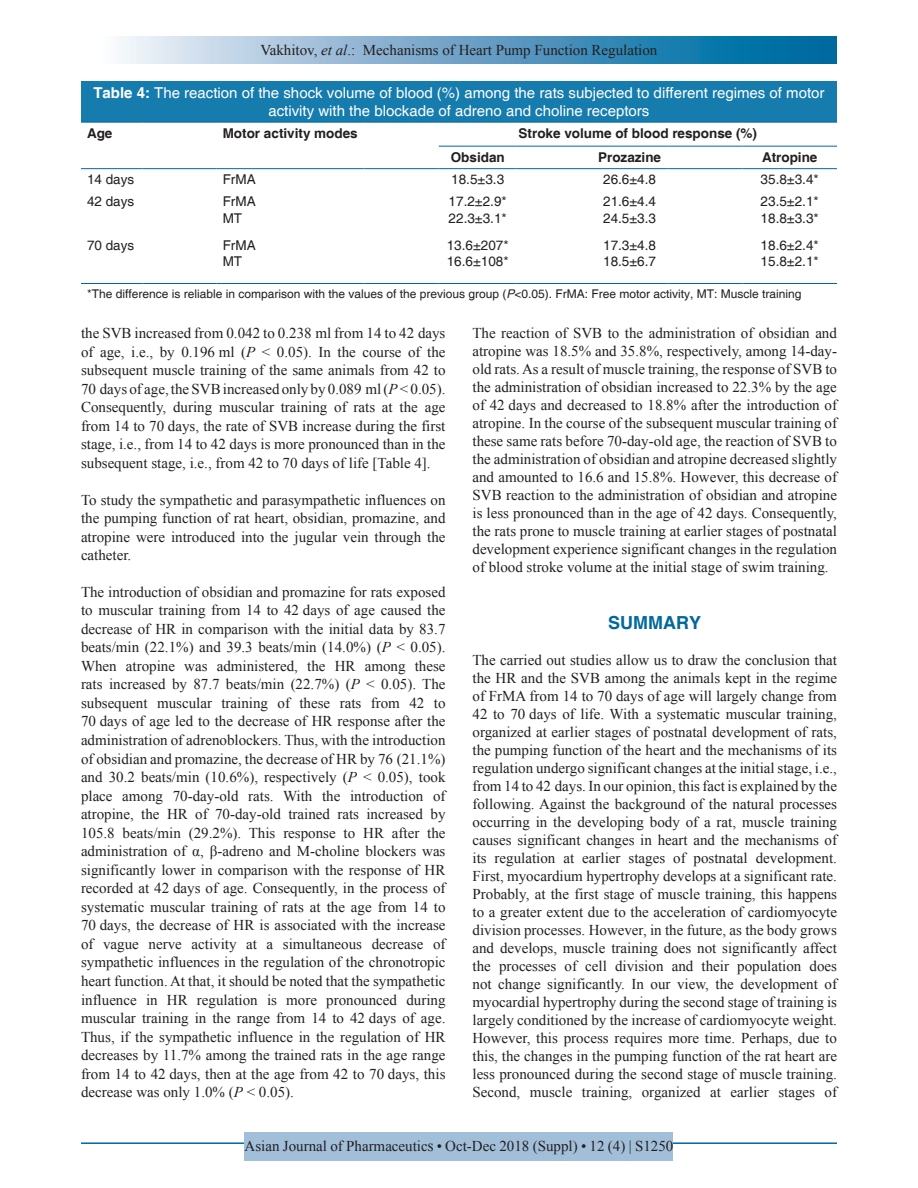
<style>
.page{position:relative;width:918px;height:1188px;background:#fff}
.page>*{position:absolute;margin:0;border:0;box-sizing:border-box;transform-origin:0 0}
.t1{font:700 18px "Helvetica";color:#00689e}
.TX{font:15px/18.6px "Times New Roman";color:#231f20;text-align:justify}
.TT{font:15px/18px "Helvetica";color:#fff;text-align:center}
.RF{font:15px "Times New Roman";color:#231f20}
.TB{font:13.5px "Helvetica";color:#231f20}
.TCH{font:700 13.5px "Helvetica";color:#231f20}
.TBL{font:13.5px "Helvetica";color:#231f20}
.TFN{font:12px "Helvetica";color:#231f20}
.s1{font-style:italic}
.s2{font-weight:700}
</style>
<div class="page">
<div style="left:81px;top:37px;width:756px;height:27px;background:linear-gradient(to right,#fcf4fb,#005d99)"></div>
<hr style="left:81px;top:1142px;width:756px;height:2px;background:#00689e">
<div style="left:245px;top:1132px;width:428px;height:28px;background:#a2bfda"></div>
<div style="left:81px;top:81px;width:756px;height:41px;background:#167cae"></div>
<hr style="left:81px;top:283px;width:61px;height:1px;background:#00689e">
<hr style="left:142px;top:283px;width:75px;height:1px;background:#00689e">
<hr style="left:217px;top:283px;width:147px;height:1px;background:#00689e">
<hr style="left:364px;top:283px;width:75px;height:1px;background:#00689e">
<hr style="left:439px;top:283px;width:78px;height:1px;background:#00689e">
<hr style="left:517px;top:283px;width:74px;height:1px;background:#00689e">
<hr style="left:591px;top:283px;width:77px;height:1px;background:#00689e">
<hr style="left:668px;top:283px;width:74px;height:1px;background:#00689e">
<hr style="left:742px;top:283px;width:95px;height:1px;background:#00689e">
<hr style="left:81px;top:122px;width:61px;height:1px;background:#00689e">
<hr style="left:142px;top:122px;width:75px;height:1px;background:#00689e">
<hr style="left:217px;top:122px;width:147px;height:1px;background:#00689e">
<hr style="left:364px;top:122px;width:75px;height:1px;background:#00689e">
<hr style="left:439px;top:122px;width:78px;height:1px;background:#00689e">
<hr style="left:517px;top:122px;width:74px;height:1px;background:#00689e">
<hr style="left:591px;top:122px;width:77px;height:1px;background:#00689e">
<hr style="left:668px;top:122px;width:74px;height:1px;background:#00689e">
<hr style="left:742px;top:122px;width:95px;height:1px;background:#00689e">
<hr style="left:81px;top:168px;width:61px;height:1px;background:#00689e">
<hr style="left:142px;top:168px;width:75px;height:1px;background:#00689e">
<hr style="left:217px;top:168px;width:147px;height:1px;background:#00689e">
<hr style="left:364px;top:168px;width:75px;height:1px;background:#00689e">
<hr style="left:439px;top:168px;width:78px;height:1px;background:#00689e">
<hr style="left:517px;top:168px;width:74px;height:1px;background:#00689e">
<hr style="left:591px;top:168px;width:77px;height:1px;background:#00689e">
<hr style="left:668px;top:168px;width:74px;height:1px;background:#00689e">
<hr style="left:742px;top:168px;width:95px;height:1px;background:#00689e">
<hr style="left:439px;top:146px;width:78px;height:1px;background:#00689e">
<hr style="left:517px;top:146px;width:74px;height:1px;background:#00689e">
<hr style="left:591px;top:146px;width:77px;height:1px;background:#00689e">
<hr style="left:668px;top:146px;width:74px;height:1px;background:#00689e">
<hr style="left:742px;top:146px;width:95px;height:1px;background:#00689e">
<p class="TX" style="left:261px;top:41px;width:398px">Vakhitov, <span class="s1">et al</span>.: Mechanisms of Heart Pump Function Regulation</p>
<p class="TT" style="left:93px;top:84px;width:733px"><span class="s2">Table 4:</span> The reaction of the shock volume of blood (%) among the rats subjected to different regimes of motor activity with the blockade of adreno and choline receptors</p>
<p class="TCH" style="left:87px;top:125px;width:27px">Age</p>
<p class="TCH" style="left:223px;top:125px;width:137px">Motor activity modes</p>
<p class="TCH" style="left:519px;top:125px;width:240px">Stroke volume of blood response (%)</p>
<p class="TCH" style="left:451px;top:149px;width:56px">Obsidan</p>
<p class="TCH" style="left:598px;top:149px;width:65px">Prozazine</p>
<p class="TCH" style="left:762px;top:149px;width:57px">Atropine</p>
<p class="TB" style="left:87px;top:172px;width:49px">14 days</p>
<p class="TB" style="left:223px;top:172px;width:34px">FrMA</p>
<p class="TB" style="left:451px;top:172px;width:54px">18.5±3.3</p>
<p class="TB" style="left:603px;top:172px;width:54px">26.6±4.8</p>
<p class="TB" style="left:761px;top:172px;width:60px">35.8±3.4*</p>
<p class="TB" style="left:87px;top:194px;width:49px">42 days</p>
<p class="TB" style="left:223px;top:194px;width:34px">FrMA</p>
<p class="TB" style="left:223px;top:210px;width:21px">MT</p>
<p class="TB" style="left:449px;top:194px;width:60px">17.2±2.9*</p>
<p class="TB" style="left:449px;top:210px;width:60px">22.3±3.1*</p>
<p class="TB" style="left:761px;top:194px;width:60px">23.5±2.1*</p>
<p class="TB" style="left:761px;top:210px;width:60px">18.8±3.3*</p>
<p class="TB" style="left:603px;top:194px;width:54px">21.6±4.4</p>
<p class="TB" style="left:603px;top:210px;width:54px">24.5±3.3</p>
<p class="TBL" style="left:761px;top:237px;width:60px">18.6±2.4*</p>
<p class="TBL" style="left:761px;top:254px;width:60px">15.8±2.1*</p>
<p class="TFN" style="left:87px;top:287px;width:716px">*The difference is reliable in comparison with the values of the previous group (<span class="s1">P</span>&lt;0.05). FrMA: Free motor activity, MT: Muscle training</p>
<p class="TBL" style="left:447px;top:237px;width:63px">13.6±207*</p>
<p class="TBL" style="left:447px;top:254px;width:63px">16.6±108*</p>
<p class="TBL" style="left:87px;top:237px;width:49px">70 days</p>
<p class="TBL" style="left:223px;top:237px;width:34px">FrMA</p>
<p class="TBL" style="left:223px;top:254px;width:21px">MT</p>
<p class="TBL" style="left:603px;top:237px;width:54px">17.3±4.8</p>
<p class="TBL" style="left:603px;top:254px;width:54px">18.5±6.7</p>
<p class="TX" style="left:81px;top:323px;width:366px">the SVB increased from 0.042 to 0.238 ml from 14 to 42 days of age, i.е., by 0.196 ml (<span class="s1">P</span> &lt; 0.05). In the course of the subsequent muscle training of the same animals from 42 to 70 days of age, the SVB increased only by 0.089 ml (<span class="s1">P</span> &lt; 0.05).<br>Consequently, during muscular training of rats at the age from 14 to 70 days, the rate of SVB increase during the first stage, i.е., from 14 to 42 days is more pronounced than in the subsequent stage, i.e., from 42 to 70 days of life [Table 4].</p>
<p class="TX" style="left:81px;top:490px;width:366px">To study the sympathetic and parasympathetic influences on the pumping function of rat heart, obsidian, promazine, and atropine were introduced into the jugular vein through the catheter.</p>
<p class="TX" style="left:81px;top:582px;width:366px">The introduction of obsidian and promazine for rats exposed to muscular training from 14 to 42 days of age caused the decrease of HR in comparison with the initial data by 83.7 beats/min (22.1%) and 39.3 beats/min (14.0%) (<span class="s1">P</span> &lt; 0.05).<br>When atropine was administered, the HR among these rats increased by 87.7 beats/min (22.7%) (<span class="s1">P</span> &lt; 0.05). The subsequent muscular training of these rats from 42 to 70 days of age led to the decrease of HR response after the administration of adrenoblockers. Thus, with the introduction of obsidian and promazine, the decrease of HR by 76 (21.1%) and 30.2 beats/min (10.6%), respectively (<span class="s1">P</span> &lt; 0.05), took place among 70-day-old rats. With the introduction of atropine, the HR of 70-day-old trained rats increased by 105.8 beats/min (29.2%). This response to HR after the administration of α, β-adreno and M-choline blockers was significantly lower in comparison with the response of HR recorded at 42 days of age. Consequently, in the process of systematic muscular training of rats at the age from 14 to 70 days, the decrease of HR is associated with the increase of vague nerve activity at a simultaneous decrease of sympathetic influences in the regulation of the chronotropic heart function. At that, it should be noted that the sympathetic influence in HR regulation is more pronounced during muscular training in the range from 14 to 42 days of age.<br>Thus, if the sympathetic influence in the regulation of HR decreases by 11.7% among the trained rats in the age range from 14 to 42 days, then at the age from 42 to 70 days, this decrease was only 1.0% (<span class="s1">P</span> &lt; 0.05).</p>
<p class="TX" style="left:472px;top:324px;width:366px;line-height:18px">The reaction of SVB to the administration of obsidian and atropine was 18.5% and 35.8%, respectively, among 14-day&shy;old rats. As a result of muscle training, the response of SVB to the administration of obsidian increased to 22.3% by the age of 42 days and decreased to 18.8% after the introduction of atropine. In the course of the subsequent muscular training of these same rats before 70-day-old age, the reaction of SVB to the administration of obsidian and atropine decreased slightly and amounted to 16.6 and 15.8%. However, this decrease of SVB reaction to the administration of obsidian and atropine is less pronounced than in the age of 42 days. Consequently, the rats prone to muscle training at earlier stages of postnatal development experience significant changes in the regulation of blood stroke volume at the initial stage of swim training.</p>
<h1 class="t1" style="left:608px;top:612px;width:94px">SUMMARY</h1>
<p class="TX" style="left:472px;top:651px;width:366px;line-height:18px">The carried out studies allow us to draw the conclusion that the HR and the SVB among the animals kept in the regime of FrMA from 14 to 70 days of age will largely change from 42 to 70 days of life. With a systematic muscular training, organized at earlier stages of postnatal development of rats, the pumping function of the heart and the mechanisms of its regulation undergo significant changes at the initial stage, i.е., from 14 to 42 days. In our opinion, this fact is explained by the following. Against the background of the natural processes occurring in the developing body of a rat, muscle training causes significant changes in heart and the mechanisms of its regulation at earlier stages of postnatal development.<br>First, myocardium hypertrophy develops at a significant rate.<br>Probably, at the first stage of muscle training, this happens to a greater extent due to the acceleration of cardiomyocyte division processes. However, in the future, as the body grows and develops, muscle training does not significantly affect the processes of cell division and their population does not change significantly. In our view, the development of myocardial hypertrophy during the second stage of training is largely conditioned by the increase of cardiomyocyte weight.<br>However, this process requires more time. Perhaps, due to this, the changes in the pumping function of the rat heart are less pronounced during the second stage of muscle training.<br>Second, muscle training, organized at earlier stages of</p>
<p class="RF" style="left:245px;top:1136px;width:430px">Asian Journal of Pharmaceutics • Oct-Dec 2018 (Suppl) • 12 (4) | S1250</p>
</div>
